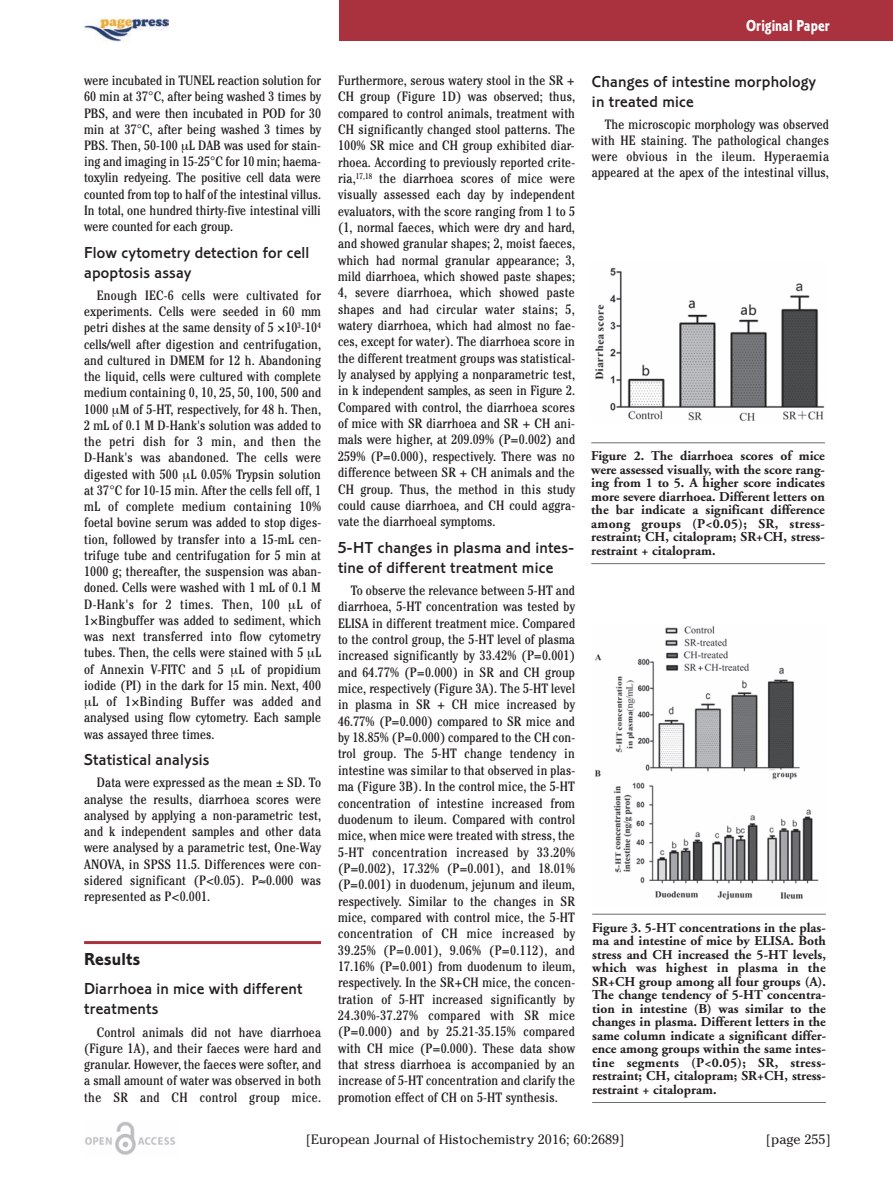
<style>
.page{position:relative;width:893px;height:1190px;background:#fff}
.page>*{position:absolute;margin:0;border:0;box-sizing:border-box;transform-origin:0 0}
.t1{font:18px "Corinthian Bold Plain";letter-spacing:.01em;color:#231f20}
.t2{font:16.5px/19.8px "Corinthian Medium Plain";letter-spacing:.01em;color:#231f20}
.t3{font:16.5px "Corinthian Bold Condensed Plain";color:#fff}
.t4{font:condensed 13.5px/16.4px "Cheltenham";letter-spacing:.01em;color:#231f20;text-align:justify}
.t5{font:700 13.5px/13.5px "Adobe Garamond";color:#231f20;text-align:justify}
.t6{font:13.5px "Cheltenham";color:#231f20}
</style>
<div class="page">
<div style="left:339px;top:0;width:553px;height:41px;background:#aa323f"></div>
<hr style="left:84px;top:941px;width:237px;height:3px;background:#aa323f">
<img style="left:84px;top:18px;width:84px;height:24px">
<hr style="left:591px;top:442px;width:233px;height:1px;background:#6c6d70">
<hr style="left:591px;top:563px;width:233px;height:1px;background:#6c6d70">
<img style="left:595px;top:267px;width:230px;height:155px">
<hr style="left:592px;top:913px;width:233px;height:1px;background:#6c6d70">
<hr style="left:592px;top:1102px;width:233px;height:1px;background:#6c6d70">
<img style="left:595px;top:626px;width:224px;height:274px">
<img style="left:85px;top:1122px;width:90px;height:33px">
<p class="t3" style="left:746px;top:20px;width:85px">Original Paper</p>
<p class="t4" style="left:84px;top:74px;width:238px">were incubated in TUNEL reaction solution for 60 min at 37°C, after being washed 3 times by PBS, and were then incubated in POD for 30 min at 37°C, after being washed 3 times by PBS. Then, 50-100 L DAB was used for stain&shy;ing and imaging in 15-25°C for 10 min; haema&shy;toxylin redyeing. The positive cell data were counted from top to half of the intestinal villus.<br>In total, one hundred thirty-five intestinal villi were counted for each group.</p>
<p class="t2" style="left:84px;top:244px;width:227px">Flow cytometry detection for cell apoptosis assay</p>
<p class="t4" style="left:97px;top:288px;width:225px">Enough IEC-6 cells were cultivated for</p>
<p class="t4" style="left:84px;top:304px;width:238px">experiments. Cells were seeded in 60 mm</p>
<p class="t4" style="left:84px;top:321px;width:238px">petri dishes at the same density of 5 ×10<sup>3</sup>-10<sup>4</sup></p>
<p class="t4" style="left:84px;top:337px;width:238px">cells/well after digestion and centrifugation,</p>
<p class="t4" style="left:84px;top:353px;width:238px">and cultured in DMEM for 12 h. Abandoning</p>
<p class="t4" style="left:84px;top:369px;width:238px">the liquid, cells were cultured with complete</p>
<p class="t4" style="left:84px;top:386px;width:238px">medium containing 0, 10, 25, 50, 100, 500 and</p>
<p class="t4" style="left:84px;top:402px;width:238px">1000 M of 5-HT, respectively, for 48 h. Then,</p>
<p class="t4" style="left:84px;top:418px;width:238px">2 mL of 0.1 M D-Hank's solution was added to</p>
<p class="t4" style="left:84px;top:434px;width:238px">the petri dish for 3 min, and then the</p>
<p class="t4" style="left:84px;top:451px;width:238px">D-Hank's was abandoned. The cells were</p>
<p class="t4" style="left:84px;top:467px;width:238px">digested with 500 L 0.05% Trypsin solution</p>
<p class="t4" style="left:84px;top:483px;width:238px">at 37°C for 10-15 min. After the cells fell off, 1</p>
<p class="t4" style="left:84px;top:499px;width:238px">mL of complete medium containing 10%</p>
<p class="t4" style="left:84px;top:516px;width:238px">foetal bovine serum was added to stop diges-</p>
<p class="t4" style="left:84px;top:532px;width:238px">tion, followed by transfer into a 15-mL cen-</p>
<p class="t4" style="left:84px;top:548px;width:238px">trifuge tube and centrifugation for 5 min at</p>
<p class="t4" style="left:84px;top:564px;width:238px">1000 g; thereafter, the suspension was aban-</p>
<p class="t4" style="left:84px;top:581px;width:238px">doned. Cells were washed with 1 mL of 0.1 M</p>
<p class="t4" style="left:84px;top:597px;width:238px">D-Hank's for 2 times. Then, 100 L of</p>
<p class="t4" style="left:84px;top:613px;width:238px">1×Bingbuffer was added to sediment, which</p>
<p class="t4" style="left:84px;top:629px;width:238px">was next transferred into flow cytometry</p>
<p class="t4" style="left:84px;top:646px;width:238px">tubes. Then, the cells were stained with 5 L</p>
<p class="t4" style="left:84px;top:662px;width:238px">of Annexin V-FITC and 5 L of propidium</p>
<p class="t4" style="left:84px;top:678px;width:238px">iodide (PI) in the dark for 15 min. Next, 400</p>
<p class="t4" style="left:92px;top:694px;width:230px">L of 1×Binding Buffer was added and</p>
<p class="t4" style="left:84px;top:710px;width:238px">analysed using flow cytometry. Each sample</p>
<p class="t4" style="left:84px;top:727px;width:132px">was assayed three times.</p>
<p class="t2" style="left:84px;top:751px;width:127px">Statistical analysis</p>
<p class="t4" style="left:84px;top:776px;width:238px;text-indent:13px">Data were expressed as the mean ± SD. To analyse the results, diarrhoea scores were analysed by applying a non-parametric test, and k independent samples and other data were analysed by a parametric test, One-Way ANOVA, in SPSS 11.5. Differences were con&shy;sidered significant (P&lt;0.05). P≈0.000 was represented as P&lt;0.001.</p>
<p class="t4" style="left:338px;top:73px;width:238px">Furthermore, serous watery stool in the SR + CH group (Figure 1D) was observed; thus, compared to control animals, treatment with CH significantly changed stool patterns. The 100% SR mice and CH group exhibited diar&shy;rhoea. According to previously reported crite&shy;ria,<sup>17,18</sup> the diarrhoea scores of mice were visually assessed each day by independent evaluators, with the score ranging from 1 to 5 (1, normal faeces, which were dry and hard, and showed granular shapes; 2, moist faeces, which had normal granular appearance; 3, mild diarrhoea, which showed paste shapes; 4, severe diarrhoea, which showed paste shapes and had circular water stains; 5, watery diarrhoea, which had almost no fae&shy;ces, except for water). The diarrhoea score in the different treatment groups was statistical&shy;ly analysed by applying a nonparametric test, in k independent samples, as seen in Figure 2.<br>Compared with control, the diarrhoea scores of mice with SR diarrhoea and SR + CH ani&shy;mals were higher, at 209.09% (P=0.002) and 259% (P=0.000), respectively. There was no difference between SR + CH animals and the CH group. Thus, the method in this study could cause diarrhoea, and CH could aggra&shy;vate the diarrhoeal symptoms.</p>
<p class="t2" style="left:338px;top:539px;width:238px">5-HT changes in plasma and intes&shy;tine of different treatment mice</p>
<p class="t4" style="left:338px;top:583px;width:238px;text-indent:13px">To observe the relevance between 5-HT and diarrhoea, 5-HT concentration was tested by ELISA in different treatment mice. Compared to the control group, the 5-HT level of plasma increased significantly by 33.42% (P=0.001) and 64.77% (P=0.000) in SR and CH group mice, respectively (Figure 3A). The 5-HT level in plasma in SR + CH mice increased by 46.77% (P=0.000) compared to SR mice and by 18.85% (P=0.000) compared to the CH con&shy;trol group. The 5-HT change tendency in intestine was similar to that observed in plas&shy;ma (Figure 3B). In the control mice, the 5-HT concentration of intestine increased from duodenum to ileum. Compared with control mice, when mice were treated with stress, the 5-HT concentration increased by 33.20% (P=0.002), 17.32% (P=0.001), and 18.01% (P=0.001) in duodenum, jejunum and ileum, respectively. Similar to the changes in SR mice, compared with control mice, the 5-HT concentration of CH mice increased by 39.25% (P=0.001), 9.06% (P=0.112), and 17.16% (P=0.001) from duodenum to ileum, respectively. In the SR+CH mice, the concen&shy;tration of 5-HT increased significantly by 24.30%-37.27% compared with SR mice (P=0.000) and by 25.21-35.15% compared with CH mice (P=0.000). These data show that stress diarrhoea is accompanied by an increase of 5-HT concentration and clarify the promotion effect of CH on 5-HT synthesis.</p>
<p class="t2" style="left:591px;top:73px;width:226px">Changes of intestine morphology in treated mice</p>
<p class="t4" style="left:591px;top:117px;width:238px;text-indent:13px">The microscopic morphology was observed with HE staining. The pathological changes were obvious in the ileum. Hyperaemia appeared at the apex of the intestinal villus,</p>
<p class="t5" style="left:591px;top:450px;width:235px">Figure 2. The diarrhoea scores of mice were assessed visually, with the score rang&shy;ing from 1 to 5. A higher score indicates more severe diarrhoea. Different letters on the bar indicate a significant difference among groups (P&lt;0.05); SR, stress&shy;restraint; CH, citalopram; SR+CH, stress&shy;restraint + citalopram.</p>
<p class="t5" style="left:592px;top:921px;width:235px">Figure 3. 5-HT concentrations in the plas&shy;ma and intestine of mice by ELISA. Both stress and CH increased the 5-HT levels, which was highest in plasma in the SR+CH group among all four groups (A).<br>The change tendency of 5-HT concentra&shy;tion in intestine (B) was similar to the changes in plasma. Different letters in the same column indicate a significant differ&shy;ence among groups within the same intes&shy;tine segments (P&lt;0.05); SR, stress&shy;restraint; CH, citalopram; SR+CH, stress&shy;restraint + citalopram.</p>
<p class="t6" style="left:306px;top:1131px;width:320px">[European Journal of Histochemistry 2016; 60:2689]</p>
<p class="t6" style="left:765px;top:1131px;width:66px">[page 255]</p>
<h1 class="t1" style="left:84px;top:953px;width:58px">Results</h1>
<p class="t2" style="left:84px;top:980px;width:220px">Diarrhoea in mice with different treatments</p>
<p class="t4" style="left:84px;top:1025px;width:238px;text-indent:13px">Control animals did not have diarrhoea (Figure 1A), and their faeces were hard and granular. However, the faeces were softer, and a small amount of water was observed in both the SR and CH control group mice.</p>
</div>
